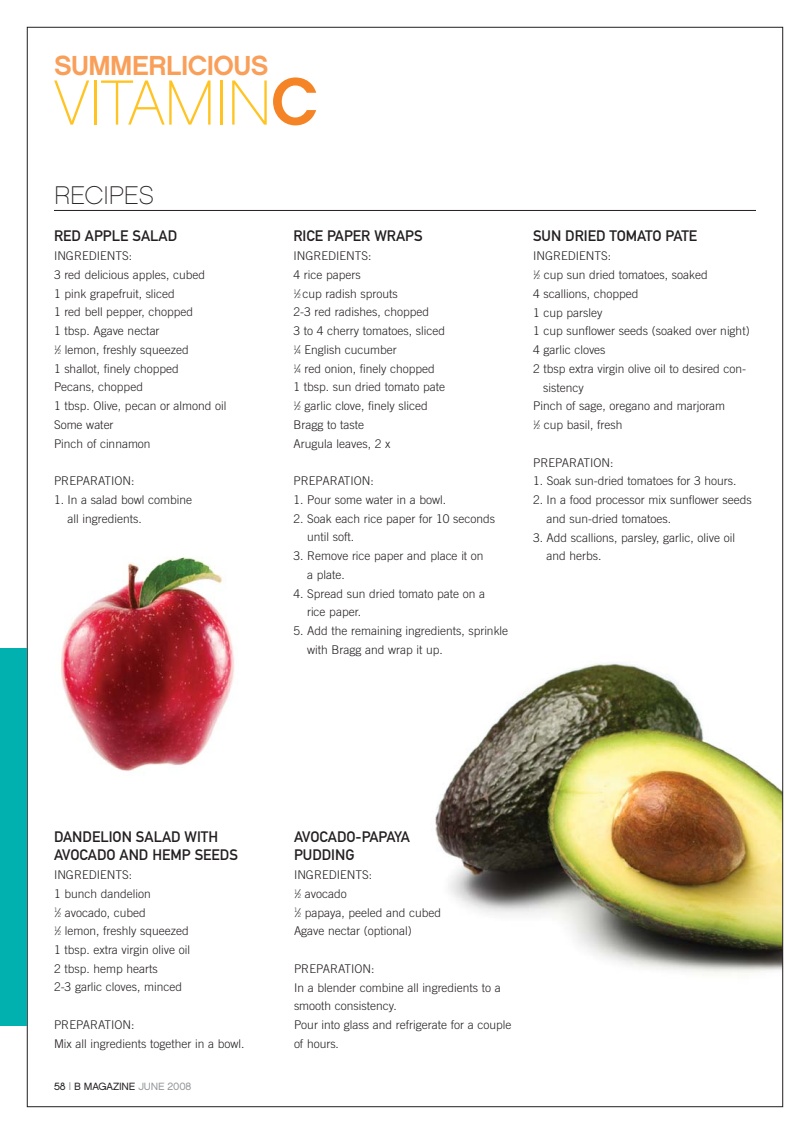
<style>
.page{position:relative;width:810px;height:1134px;background:#fff}
.page>*{position:absolute;margin:0;border:0;box-sizing:border-box;transform-origin:0 0}
.t1{font:63.6px "Chalet Paris Nineteen Sixty";letter-spacing:-.015em;color:#ffc424}
.t2{font:27.45px "Chalet New York Nineteen Sixty";letter-spacing:-.02em;color:#f99f59}
.t3{font:25.5px "Chalet Paris Nineteen Sixty";color:#231f20}
.t4{font:15px/18.8px "DIN Mittelschrift";color:#231f20}
.t5{font:300 12px/18.8px "Trade Gothic";color:#231f20}
.t6{font:10.5px "Chalet London Nineteen Sixty";letter-spacing:-.02em;color:#231f20}
.s1{font-family:"Chalet New York Nineteen Sixty";font-size:66.3px;color:#f58426}
.s2{font-size:6px}
.s3{font-family:"Chalet London Nineteen Seventy"}
.s4{font-family:"Chalet London Nineteen Seventy";color:#939598}
.s5{color:#939598}
</style>
<div class="page">
<img style="left:435px;top:663px;width:346px;height:311px">
<div style="left:0;top:648px;width:27px;height:378px;background:#00b1b0"></div>
<img style="left:61px;top:557px;width:174px;height:214px">
<hr style="left:54px;top:210px;width:702px;height:1px;background:#231f20">
<h2 class="t2" style="left:54px;top:54px;width:216px">SUMMERLICIOUS</h2>
<h1 class="t1" style="left:54px;top:77px;width:265px">VITAMIN<span class="s1">C</span></h1>
<h3 class="t3" style="left:54px;top:185px;width:101px">RECIPES</h3>
<p class="t4" style="left:54px;top:228px;width:125px">RED APPLE SALAD</p>
<p class="t5" style="left:54px;top:248px;width:174px">INGREDIENTS:<br>3 red delicious apples, cubed<br>1 pink grapefruit, sliced<br>1 red bell pepper, chopped<br>1 tbsp. Agave nectar<br><sup>1</sup>⁄<span class="s2">2</span> lemon, freshly squeezed<br>1 shallot, finely chopped<br>Pecans, chopped<br>1 tbsp. Olive, pecan or almond oil<br>Some water<br>Pinch of cinnamon</p>
<p class="t5" style="left:54px;top:473px;width:82px">PREPARATION:</p>
<p class="t5" style="left:68px;top:491px;width:126px;text-indent:-14px">1. In a salad bowl combine all ingredients.</p>
<p class="t4" style="left:294px;top:228px;width:131px">RICE PAPER WRAPS</p>
<p class="t5" style="left:294px;top:248px;width:153px">INGREDIENTS:<br>4 rice papers<br><sup>1</sup>⁄<span class="s2">2</span> cup radish sprouts<br>2-3 red radishes, chopped<br>3 to 4 cherry tomatoes, sliced<br><sup>1</sup>⁄<span class="s2">4</span> English cucumber<br><sup>1</sup>⁄<span class="s2">4</span> red onion, finely chopped<br>1 tbsp. sun dried tomato pate<br><sup>1</sup>⁄<span class="s2">2</span> garlic clove, finely sliced<br>Bragg to taste<br>Arugula leaves, 2 x</p>
<p class="t5" style="left:294px;top:473px;width:82px">PREPARATION:</p>
<p class="t5" style="left:294px;top:491px;width:154px">1. Pour some water in a bowl.</p>
<p class="t5" style="left:307px;top:510px;width:189px;text-indent:-14px">2. Soak each rice paper for 10 seconds until soft.</p>
<p class="t5" style="left:307px;top:548px;width:178px;text-indent:-14px">3. Remove rice paper and place it on a plate.</p>
<p class="t5" style="left:307px;top:585px;width:180px;text-indent:-14px">4. Spread sun dried tomato pate on a rice paper.</p>
<p class="t5" style="left:307px;top:623px;width:203px;text-indent:-14px">5. Add the remaining ingredients, sprinkle with Bragg and wrap it up.</p>
<p class="t4" style="left:533px;top:228px;width:166px">SUN DRIED TOMATO PATE</p>
<p class="t5" style="left:533px;top:248px;width:80px">INGREDIENTS:</p>
<p class="t5" style="left:533px;top:266px;width:176px"><sup>1</sup>⁄<span class="s2">2</span> cup sun dried tomatoes, soaked</p>
<p class="t5" style="left:533px;top:285px;width:107px">4 scallions, chopped</p>
<p class="t5" style="left:533px;top:304px;width:71px">1 cup parsley</p>
<p class="t5" style="left:533px;top:323px;width:218px">1 cup sunflower seeds (soaked over night)</p>
<p class="t5" style="left:533px;top:341px;width:74px">4 garlic cloves</p>
<p class="t5" style="left:533px;top:360px;width:215px">2 tbsp extra virgin olive oil to desired con-</p>
<p class="t5" style="left:543px;top:379px;width:42px">sistency</p>
<p class="t5" style="left:533px;top:398px;width:194px">Pinch of sage, oregano and marjoram</p>
<p class="t5" style="left:533px;top:416px;width:91px"><sup>1</sup>⁄<span class="s2">2</span> cup basil, fresh</p>
<p class="t5" style="left:533px;top:454px;width:82px">PREPARATION:</p>
<p class="t5" style="left:533px;top:473px;width:205px">1. Soak sun-dried tomatoes for 3 hours.</p>
<p class="t5" style="left:547px;top:491px;width:207px;text-indent:-14px">2. In a food processor mix sunflower seeds and sun-dried tomatoes.</p>
<p class="t5" style="left:547px;top:529px;width:190px;text-indent:-14px">3. Add scallions, parsley, garlic, olive oil and herbs.</p>
<p class="t4" style="left:54px;top:828px;width:186px">DANDELION SALAD WITH<br>AVOCADO AND HEMP SEEDS</p>
<p class="t5" style="left:54px;top:866px;width:138px">INGREDIENTS:<br>1 bunch dandelion<br><sup>1</sup>⁄<span class="s2">2</span> avocado, cubed<br><sup>1</sup>⁄<span class="s2">2</span> lemon, freshly squeezed<br>1 tbsp. extra virgin olive oil<br>2 tbsp. hemp hearts<br>2-3 garlic cloves, minced</p>
<p class="t5" style="left:54px;top:1016px;width:192px">PREPARATION:<br>Mix all ingredients together in a bowl.</p>
<p class="t6" style="left:54px;top:1081px;width:139px"><span class="s3">58</span> <span class="s4">|</span> B MAGAZINE <span class="s5">JUNE 2008</span></p>
<p class="t4" style="left:294px;top:828px;width:118px">AVOCADO-PAPAYA<br>PUDDING</p>
<p class="t5" style="left:294px;top:866px;width:149px">INGREDIENTS:<br><sup>1</sup>⁄<span class="s2">2</span> avocado<br><sup>1</sup>⁄<span class="s2">2</span> papaya, peeled and cubed<br>Agave nectar (optional)</p>
<p class="t5" style="left:294px;top:960px;width:219px">PREPARATION:<br>In a blender combine all ingredients to a smooth consistency.<br>Pour into glass and refrigerate for a couple of hours.</p>
</div>
